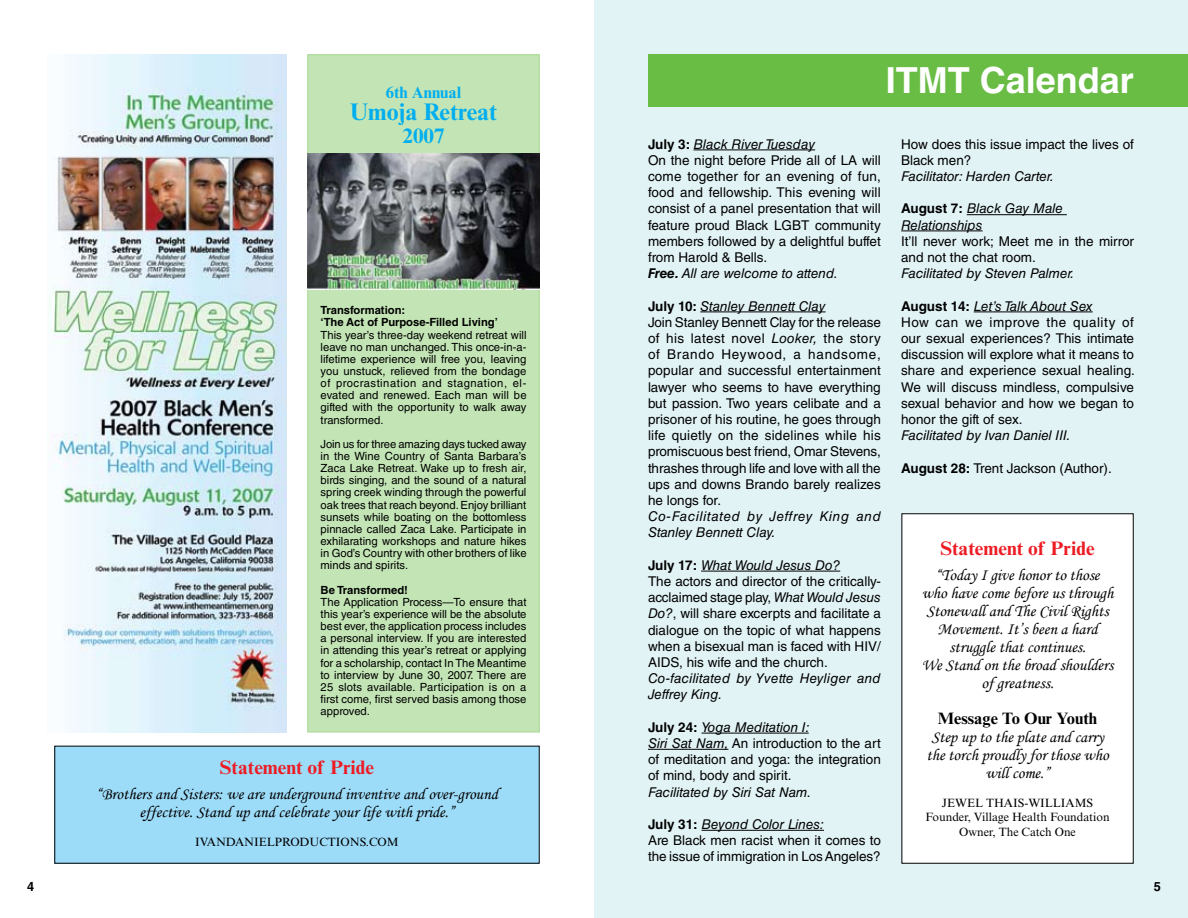
<style>
.page{position:relative;width:1188px;height:918px;background:#fff}
.page>*{position:absolute;margin:0;border:0;box-sizing:border-box;transform-origin:0 0}
.t1{font:700 36px "Helvetica LT Std";color:#fff}
.t2{font:700 24px "Times New Roman MT Std";color:#00aeef}
.t3{font:700 21px "Times New Roman MT Std";color:#00aeef}
.t4{font:700 19.5px "Times New Roman MT Std";color:#ed1c24}
.t5{font:16.5px/18px "Monotype Corsiva";color:#000;text-align:center}
.t6{font:700 16.5px "Times New Roman MT Std";color:#000}
.t7{font:700 16.5px "Times New Roman MT Std";color:#00aeef}
.t8{font:13.5px/16.2px "Helvetica LT Std";color:#000}
.t9{font:italic 13.5px/16.2px "Helvetica LT Std";color:#000}
.t10{font:italic 13.5px/16.2px "Helvetica LT Std";letter-spacing:.025em;color:#000}
.t11{font:700 12.75px "Helvetica LT Std";color:#000}
.t12{font:12px "Times New Roman MT Std";color:#000}
.t13{font:11.25px/12.1px "Helvetica LT Std";color:#000;text-align:justify}
.t14{font:700 11.25px/12.1px "Helvetica LT Std";color:#000}
.s1{font-weight:700}
.s2{font-style:italic}
.s3{font-weight:700;font-style:italic}
.s4{font-weight:700;font-style:normal}
</style>
<div class="page">
<div style="left:595px;top:0;width:593px;height:918px;background:#e2f3f6"></div>
<div style="left:307px;top:54px;width:233px;height:679px;background:#c3e5b5;border:2px solid #b4dea2"></div>
<img style="left:49px;top:54px;width:238px;height:679px">
<img style="left:307px;top:154px;width:233px;height:136px">
<hr style="left:694px;top:150px;width:121px;height:1px;background:#000">
<hr style="left:700px;top:312px;width:126px;height:1px;background:#000">
<hr style="left:701px;top:571px;width:139px;height:1px;background:#000">
<hr style="left:702px;top:733px;width:107px;height:1px;background:#000">
<hr style="left:648px;top:749px;width:80px;height:1px;background:#000">
<hr style="left:702px;top:830px;width:122px;height:1px;background:#000">
<hr style="left:967px;top:214px;width:100px;height:1px;background:#000">
<hr style="left:901px;top:231px;width:82px;height:1px;background:#000">
<hr style="left:974px;top:312px;width:119px;height:1px;background:#000">
<div style="left:902px;top:514px;width:231px;height:349px;background:#fff"></div>
<div style="left:55px;top:746px;width:484px;height:117px;background:#9ddcf9"></div>
<div style="left:648px;top:54px;width:540px;height:52px;background:#69bd45"></div>
<p class="t7" style="left:386px;top:82px;width:77px">6th Annual</p>
<h2 class="t2" style="left:350px;top:97px;width:149px">Umoja Retreat</h2>
<h3 class="t3" style="left:403px;top:123px;width:43px">2007</h3>
<p class="t14" style="left:321px;top:304px;width:179px">Transformation:<br>‘The Act of Purpose-Filled Living’</p>
<p class="t13" style="left:321px;top:328px;width:207px">This year’s three-day weekend retreat will leave no man unchanged. This once-in-a&shy;lifetime experience will free you, leaving you unstuck, relieved from the bondage of procrastination and stagnation, el&shy;evated and renewed. Each man will be gifted with the opportunity to walk away transformed.</p>
<p class="t13" style="left:321px;top:438px;width:207px">Join us for three amazing days tucked away in the Wine Country of Santa Barbara’s Zaca Lake Retreat. Wake up to fresh air, birds singing, and the sound of a natural spring creek winding through the powerful oak trees that reach beyond. Enjoy brilliant sunsets while boating on the bottomless pinnacle called Zaca Lake. Participate in exhilarating workshops and nature hikes in God’s Country with other brothers of like minds and spirits.</p>
<p class="t14" style="left:321px;top:583px;width:89px">Be Transformed!</p>
<p class="t13" style="left:321px;top:596px;width:207px">The Application Process—To ensure that this year’s experience will be the absolute best ever, the application process includes a personal interview. If you are interested in attending this year’s retreat or applying for a scholarship, contact In The Meantime to interview by June 30, 2007. There are 25 slots available. Participation is on a first come, first served basis among those approved.</p>
<h3 class="t4" style="left:220px;top:755px;width:156px">Statement of Pride</h3>
<p class="t5" style="left:96px;top:785px;width:403px">“Brothers and Sisters: we are underground inventive and over-ground effective. Stand up and celebrate your life with pride.”</p>
<p class="t12" style="left:195px;top:835px;width:185px">IvanDanielproductions.com</p>
<h1 class="t1" style="left:886px;top:59px;width:250px">ITMT Calendar</h1>
<p class="t8" style="left:648px;top:136px;width:234px"><span class="s1">July 3:</span> <span class="s2">Black River Tuesday<br></span>On the night before Pride all of LA will come together for an evening of fun, food and fellowship. This evening will consist of a panel presentation that will feature proud Black LGBT community members followed by a delightful buffet from Harold &amp; Bells.<br><span class="s3">Free.</span> <span class="s2">All are welcome to attend.</span></p>
<p class="t8" style="left:648px;top:298px;width:235px"><span class="s1">July 10:</span> <span class="s2">Stanley Bennett Clay<br></span>Join Stanley Bennett Clay for the release of his latest novel <span class="s2">Looker,</span> the story of Brando Heywood, a handsome, popular and successful entertainment lawyer who seems to have everything but passion. Two years celibate and a prisoner of his routine, he goes through life quietly on the sidelines while his promiscuous best friend, Omar Stevens, thrashes through life and love with all the ups and downs Brando barely realizes he longs for.</p>
<p class="t10" style="left:648px;top:508px;width:234px">Co-Facilitated by Jeffrey King and<br>Stanley Bennett Clay.</p>
<p class="t8" style="left:648px;top:557px;width:234px"><span class="s1">July 17:</span> <span class="s2">What Would Jesus Do?<br></span>The actors and director of the critically&shy;acclaimed stage play, <span class="s2">What Would Jesus Do?</span>, will share excerpts and facilitate a dialogue on the topic of what happens when a bisexual man is faced with HIV/ AIDS, his wife and the church.</p>
<p class="t9" style="left:648px;top:670px;width:234px">Co-facilitated by Yvette Heyliger and<br>Jeffrey King.</p>
<p class="t8" style="left:648px;top:719px;width:234px"><span class="s1">July 24:</span> <span class="s2">Yoga Meditation I:<br>Siri Sat Nam,</span> An introduction to the art of meditation and yoga: the integration of mind, body and spirit.</p>
<p class="t9" style="left:648px;top:784px;width:165px">Facilitated by Siri Sat Nam.</p>
<p class="t8" style="left:648px;top:816px;width:234px"><span class="s1">July 31:</span> <span class="s2">Beyond Color Lines:<br></span>Are Black men racist when it comes to the issue of immigration in Los Angeles?</p>
<p class="t8" style="left:901px;top:136px;width:234px">How does this issue impact the lives of<br>Black men?</p>
<p class="t9" style="left:901px;top:168px;width:154px">Facilitator: Harden Carter.</p>
<p class="t9" style="left:901px;top:200px;width:163px"><span class="s4">August 7:</span> Black Gay Male<br>Relationships</p>
<p class="t8" style="left:901px;top:233px;width:234px">It’ll never work; Meet me in the mirror and not the chat room.</p>
<p class="t9" style="left:901px;top:265px;width:175px">Facilitated by Steven Palmer.</p>
<p class="t8" style="left:901px;top:298px;width:235px"><span class="s1">August 14:</span> <span class="s2">Let’s Talk About Sex<br></span>How can we improve the quality of our sexual experiences? This intimate discussion will explore what it means to share and experience sexual healing.<br>We will discuss mindless, compulsive sexual behavior and how we began to honor the gift of sex.</p>
<p class="t9" style="left:901px;top:427px;width:171px">Facilitated by Ivan Daniel III.</p>
<p class="t8" style="left:901px;top:460px;width:212px"><span class="s1">August 28:</span> Trent Jackson (Author).</p>
<h3 class="t4" style="left:940px;top:537px;width:156px">Statement of Pride</h3>
<p class="t5" style="left:922px;top:566px;width:193px">“Today I give honor to those who have come before us through<br>Stonewall and The Civil Rights<br>Movement. It’s been a hard struggle that continues.<br>We Stand on the broad shoulders of greatness.</p>
<p class="t6" style="left:938px;top:708px;width:161px">Message To Our Youth</p>
<p class="t5" style="left:927px;top:728px;width:184px">Step up to the plate and carry the torch proudly for those who will come.”</p>
<p class="t12" style="left:942px;top:796px;width:134px">Jewel Thais -Williams</p>
<p class="t12" style="left:925px;top:810px;width:186px">Founder, Village Health Foundation</p>
<p class="t12" style="left:959px;top:825px;width:118px">Owner, The Catch One</p>
<p class="t11" style="left:27px;top:879px;width:9px">4</p>
<p class="t11" style="left:1154px;top:879px;width:9px">5</p>
</div>
